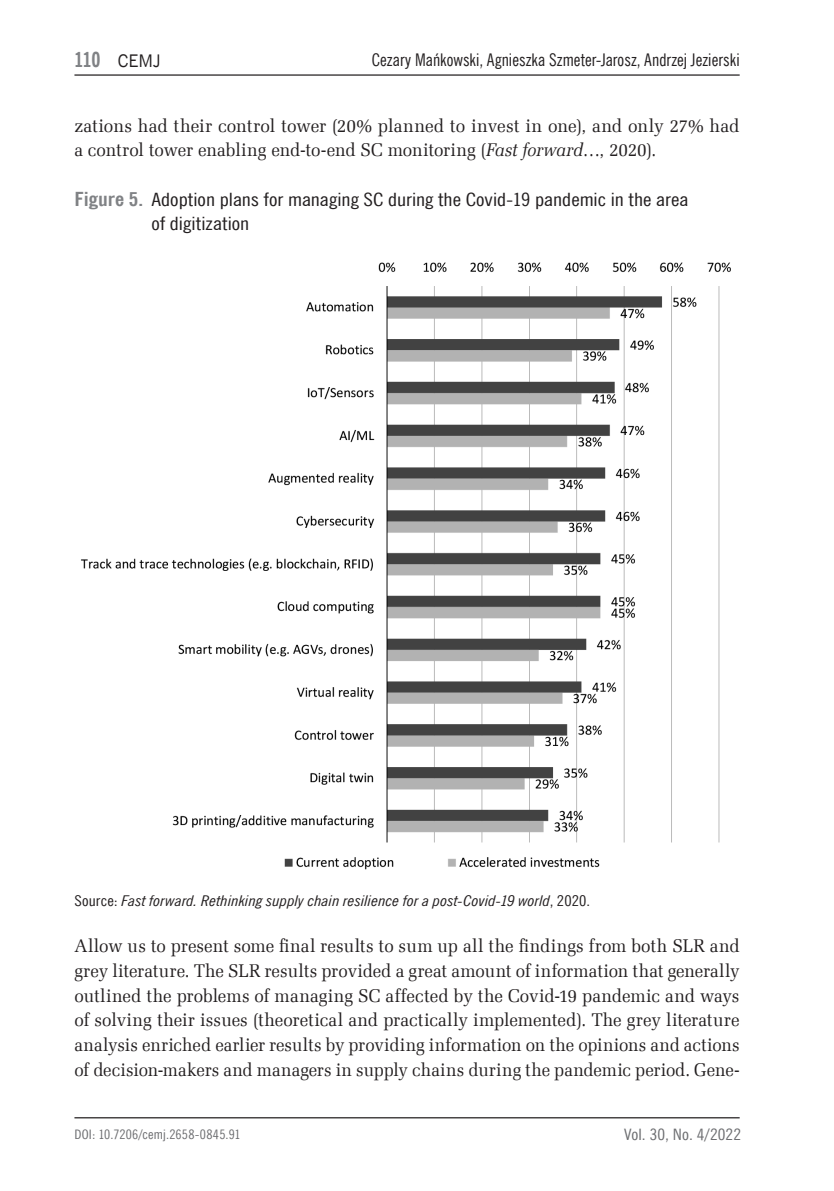
<style>
.page{position:relative;width:834px;height:1191px;background:#fff}
.page>*{position:absolute;margin:0;border:0;box-sizing:border-box;transform-origin:0 0}
.t1{font:18.38px/24.8px "Zapf Ellipt EU";color:#231f20;text-align:justify;scale:.95 1}
.t2{font:18.38px/24.8px "Zapf Ellipt EU";color:#231f20;scale:.96 1}
.t3{font:18.38px/23.6px "News Goth Cn EU";color:#231f20;scale:1.2 1}
.t4{font:17.5px "News Goth Cn EU";color:#231f20}
.t5{font:17.5px "News Goth EU";color:#231f20}
.t6{font:15.75px "News Goth Cn EU";letter-spacing:.005em;color:#6c6d70;scale:1.15 1}
.t7{font:italic 14.88px "News Goth Cn EU";letter-spacing:.005em;color:#231f20;scale:1.15 1}
.t8{font:13.12px "News Goth Cn EU";letter-spacing:.015em;color:#6c6d70;scale:1.1 1}
.s1{font-family:"News Goth Cn EU";font-weight:700;font-size:21px;color:#808285}
.s2{font-style:italic}
.s3{font-weight:700;font-size:19.25px;color:#808285}
.s4{font-style:normal}
</style>
<div class="page">
<hr style="left:74px;top:1117px;width:665px;height:1px;background:#231f20">
<hr style="left:74px;top:74px;width:665px;height:2px;background:#231f20">
<img style="left:81px;top:262px;width:650px;height:608px">
<p class="t5" style="left:74px;top:50px;width:88px"><span class="s1">110</span> CEMJ</p>
<p class="t4" style="left:372px;top:49px;width:369px">Cezary Mańkowski, Agnieszka Szmeter-Jarosz, Andrzej Jezierski</p>
<p class="t2" style="left:74px;top:113px;width:694px">zations had their control tower (20% planned to invest in one), and only 27% had a control tower enabling end-to-end SC monitoring (<span class="s2">Fast forward</span>…, 2020).</p>
<p class="t3" style="left:151px;top:188px;width:449px;text-indent:-77px"><span class="s3">Figure 5.</span> Adoption plans for managing SC during the Covid-19 pandemic in the area of digitization</p>
<p class="t7" style="left:74px;top:891px;width:450px"><span class="s4">Source:</span> Fast forward. Rethinking supply chain resilience for a post-Covid-19 world<span class="s4">, 2020.</span></p>
<p class="t1" style="left:74px;top:933px;width:701px">Allow us to present some final results to sum up all the findings from both SLR and grey literature. The SLR results provided a great amount of information that generally outlined the problems of managing SC affected by the Covid-19 pandemic and ways of solving their issues (theoretical and practically implemented). The grey literature analysis enriched earlier results by providing information on the opinions and actions of decision-makers and managers in supply chains during the pandemic period. Gene-</p>
<p class="t8" style="left:74px;top:1126px;width:152px">DOI: 10.7206/cemj.2658-0845.91</p>
<p class="t6" style="left:624px;top:1124px;width:103px">Vol. 30, No. 4/2022</p>
</div>
